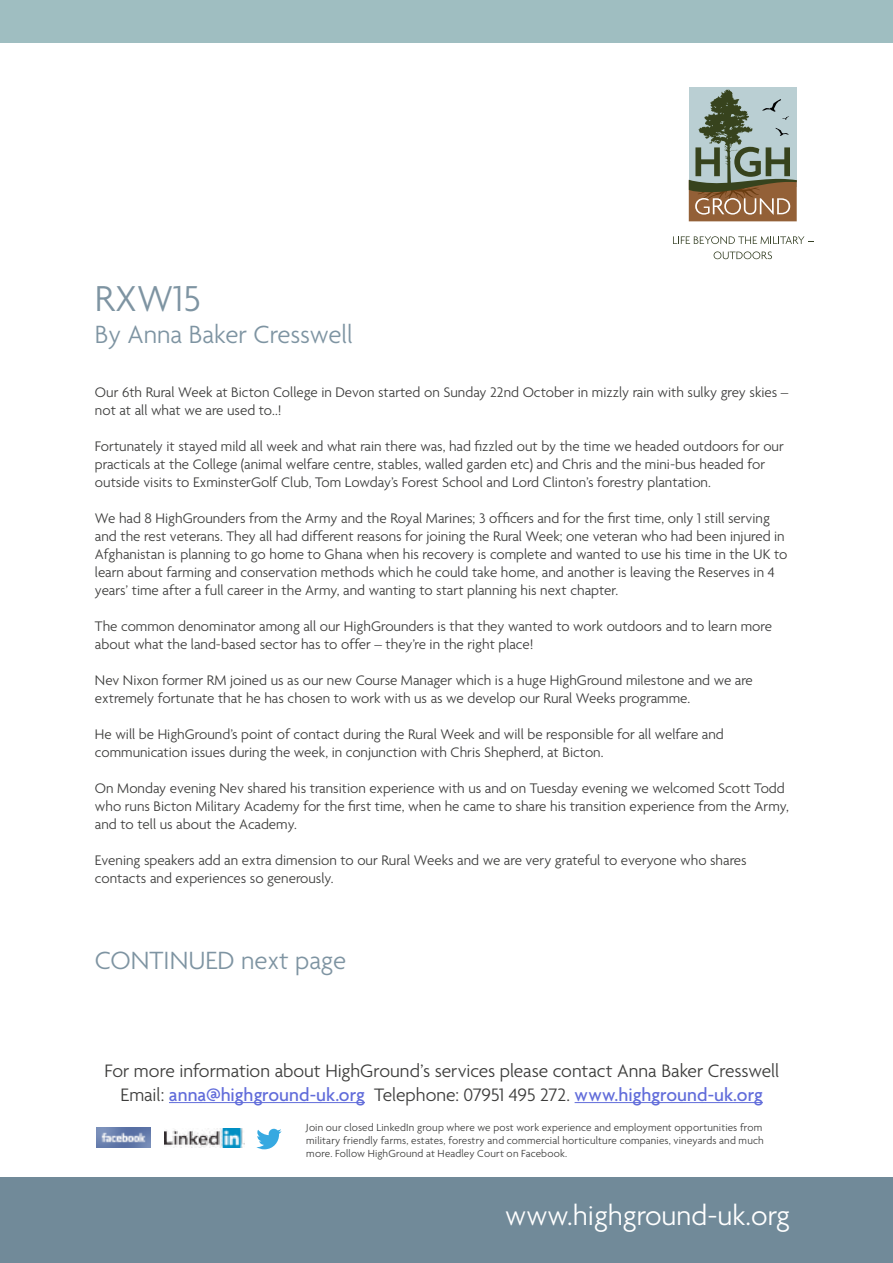
<style>
.page{position:relative;width:893px;height:1263px;background:#fff}
.page>*{position:absolute;margin:0;border:0;box-sizing:border-box;transform-origin:0 0}
.t1{font:300 39px "Agenda";color:#7e94a2}
.t2{font:300 30px "Agenda";color:#fff}
.t3{font:300 27px "Agenda";color:#7e94a2}
.t4{font:300 19.5px/24px "Agenda";letter-spacing:-.005em;color:#3c3c3b;text-align:center}
.t5{font:300 15px/18px "Agenda";color:#3c3c3b}
.t6{font:300 11.1px/13.2px "Agenda";letter-spacing:.015em;color:#3c3c3b}
.s1{font-weight:500;color:#616cda}
</style>
<div class="page">
<svg style="left:673px;top:236px;width:140px;height:8px"></svg>
<svg style="left:714px;top:251px;width:58px;height:8px"></svg>
<div style="left:689px;top:87px;width:108px;height:100px;background:#bacfd3"></div>
<svg style="left:689px;top:89px;width:108px;height:132px"></svg>
<div style="left:0;top:0;width:893px;height:43px;background:#9fbec1"></div>
<div style="left:0;top:1178px;width:893px;height:85px;background:#718a99"></div>
<hr style="left:169px;top:1102px;width:196px;height:1px;background:#616cda">
<hr style="left:575px;top:1102px;width:188px;height:1px;background:#616cda">
<img style="left:96px;top:1127px;width:55px;height:21px">
<img style="left:164px;top:1128px;width:80px;height:20px">
<svg style="left:256px;top:1129px;width:26px;height:20px"></svg>
<h1 class="t1" style="left:95px;top:275px;width:107px">RXW15</h1>
<h3 class="t3" style="left:95px;top:318px;width:259px">By Anna Baker Cresswell</h3>
<p class="t5" style="left:95px;top:383px;width:695px">Our 6th Rural Week at Bicton College in Devon started on Sunday 22nd October in mizzly rain with sulky grey skies – not at all what we are used to..!</p>
<p class="t5" style="left:95px;top:437px;width:690px">Fortunately it stayed mild all week and what rain there was, had fizzled out by the time we headed outdoors for our practicals at the College (animal welfare centre, stables, walled garden etc) and Chris and the mini-bus headed for outside visits to ExminsterGolf Club, Tom Lowday’s Forest School and Lord Clinton’s forestry plantation.</p>
<p class="t5" style="left:95px;top:509px;width:694px">We had 8 HighGrounders from the Army and the Royal Marines; 3 officers and for the first time, only 1 still serving and the rest veterans. They all had different reasons for joining the Rural Week; one veteran who had been injured in Afghanistan is planning to go home to Ghana when his recovery is complete and wanted to use his time in the UK to learn about farming and conservation methods which he could take home, and another is leaving the Reserves in 4 years’ time after a full career in the Army, and wanting to start planning his next chapter.</p>
<p class="t5" style="left:95px;top:617px;width:678px">The common denominator among all our HighGrounders is that they wanted to work outdoors and to learn more about what the land-based sector has to offer – they’re in the right place!</p>
<p class="t5" style="left:95px;top:671px;width:659px">Nev Nixon former RM joined us as our new Course Manager which is a huge HighGround milestone and we are extremely fortunate that he has chosen to work with us as we develop our Rural Weeks programme.</p>
<p class="t5" style="left:95px;top:725px;width:630px">He will be HighGround’s point of contact during the Rural Week and will be responsible for all welfare and communication issues during the week, in conjunction with Chris Shepherd, at Bicton.</p>
<p class="t5" style="left:95px;top:779px;width:695px">On Monday evening Nev shared his transition experience with us and on Tuesday evening we welcomed Scott Todd who runs Bicton Military Academy for the first time, when he came to share his transition experience from the Army, and to tell us about the Academy.</p>
<p class="t5" style="left:95px;top:851px;width:653px">Evening speakers add an extra dimension to our Rural Weeks and we are very grateful to everyone who shares contacts and experiences so generously.</p>
<h3 class="t3" style="left:95px;top:945px;width:253px">CONTINUED next page</h3>
<h3 class="t4" style="left:104px;top:1058px;width:676px">For more information about HighGround’s services please contact Anna Baker Cresswell<br>Email: <span class="s1">anna@highground-uk.org</span> Telephone: 07951 495 272. <span class="s1">www.highground-uk.org</span></h3>
<p class="t6" style="left:306px;top:1120px;width:459px">Join our closed LinkedIn group where we post work experience and employment opportunities from military friendly farms, estates, forestry and commercial horticulture companies, vineyards and much more. Follow HighGround at Headley Court on Facebook.</p>
<h2 class="t2" style="left:505px;top:1197px;width:286px">www.highground-uk.org</h2>
</div>
